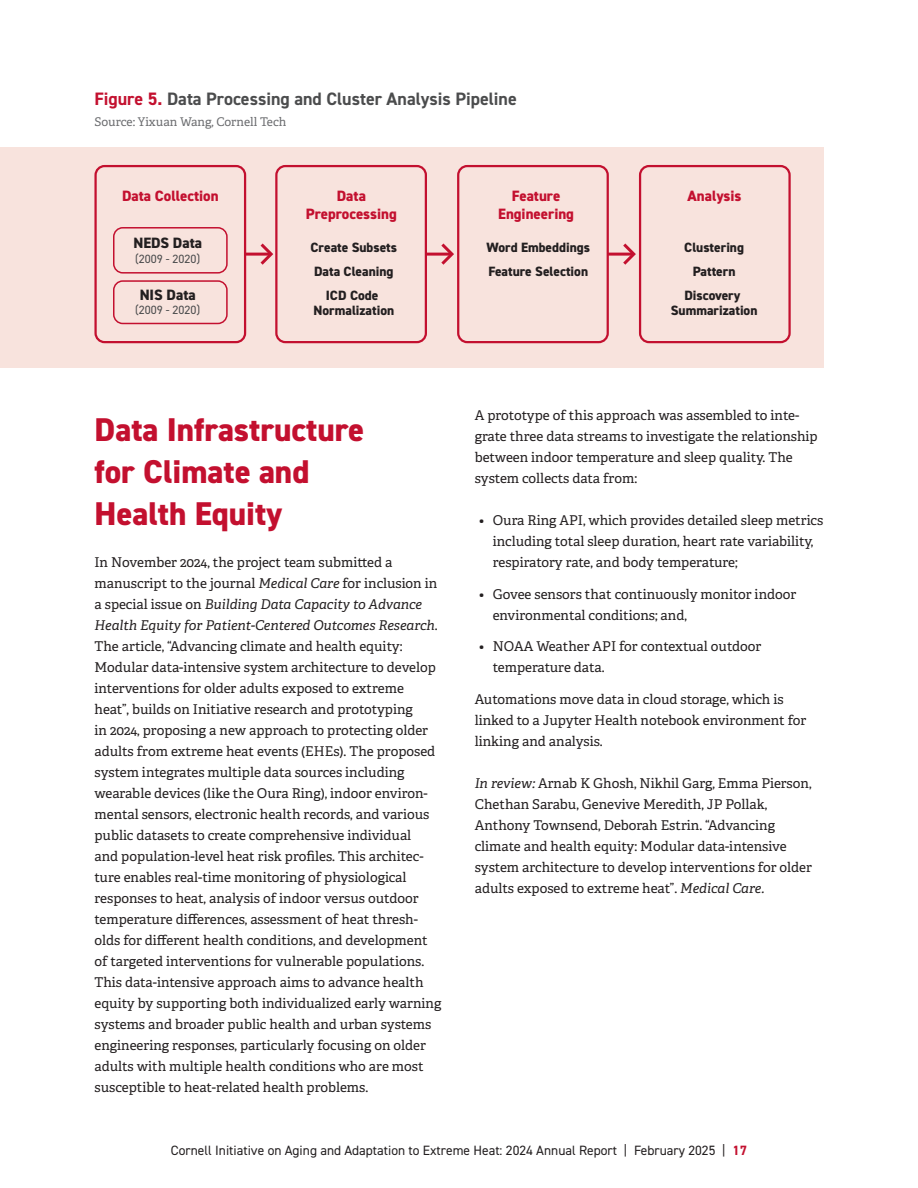
<style>
.page{position:relative;width:918px;height:1188px;background:#fff}
.page>*{position:absolute;margin:0;border:0;box-sizing:border-box;transform-origin:0 0}
.t1{font:800 33px/42px "DIN2014";color:#c3102f}
.FIG_Title{font:700 18px "DIN2014";color:#4b4c4d}
.t2{font:800 15px/18px "DIN2014";color:#c3102f;text-align:center}
.t3{font:800 15px "DIN2014";color:#231f20}
.BODY{font:13.5px/21px "Adelle";color:#231f20}
.t4{font:800 13.5px/24px "DIN2014";color:#231f20;text-align:center}
.t5{font:13.5px "DIN2014";color:#231f20}
.FIG_Source_Credit{font:12px "Adelle";color:#6c6d70}
.t6{font:12px "DIN2014";color:#4b4c4d}
.s1{color:#c3102f}
.s2{font-style:italic}
.s3{font-weight:700;color:#c3102f}
</style>
<div class="page">
<div style="left:0;top:147px;width:824px;height:221px;background:#f8e3dd"></div>
<div style="left:94px;top:165px;width:152px;height:178px;border:2px solid #c3102f;border-radius:9px"></div>
<div style="left:113px;top:227px;width:115px;height:47px;border:2px solid #c3102f;border-radius:9px"></div>
<div style="left:275px;top:165px;width:152px;height:178px;border:2px solid #c3102f;border-radius:9px"></div>
<div style="left:457px;top:165px;width:152px;height:178px;border:2px solid #c3102f;border-radius:9px"></div>
<div style="left:639px;top:165px;width:152px;height:178px;border:2px solid #c3102f;border-radius:9px"></div>
<div style="left:113px;top:280px;width:115px;height:44px;border:2px solid #c3102f;border-radius:9px"></div>
<hr style="left:245px;top:253px;width:25px;height:3px;background:#c3102f">
<svg style="left:257px;top:243px;width:17px;height:22px"></svg>
<hr style="left:426px;top:253px;width:25px;height:3px;background:#c3102f">
<svg style="left:438px;top:243px;width:16px;height:22px"></svg>
<hr style="left:608px;top:253px;width:24px;height:3px;background:#c3102f">
<svg style="left:620px;top:243px;width:16px;height:22px"></svg>
<p class="FIG_Title" style="left:94px;top:87px;width:424px"><span class="s1">Figure 5.</span> Data Processing and Cluster Analysis Pipeline</p>
<p class="FIG_Source_Credit" style="left:94px;top:113px;width:193px">Source: Yixuan Wang, Cornell Tech</p>
<p class="t2" style="left:122px;top:187px;width:98px">Data Collection</p>
<p class="t3" style="left:133px;top:233px;width:70px">NEDS Data</p>
<p class="t6" style="left:135px;top:251px;width:67px">(2009 - 2020)</p>
<p class="t3" style="left:140px;top:285px;width:58px">NIS Data</p>
<p class="t6" style="left:135px;top:303px;width:67px">(2009 - 2020)</p>
<p class="t2" style="left:306px;top:187px;width:92px">Data<br>Preprocessing</p>
<p class="t2" style="left:498px;top:187px;width:77px">Feature<br>Engineering</p>
<p class="t2" style="left:688px;top:187px;width:55px">Analysis</p>
<p class="t4" style="left:311px;top:236px;width:88px">Create Subsets<br>Data Cleaning<br>ICD Code</p>
<p class="t4" style="left:313px;top:299px;width:82px">Normalization</p>
<p class="t4" style="left:486px;top:236px;width:105px;text-align:left">Word Embeddings<br>Feature Selection</p>
<p class="t4" style="left:684px;top:236px;width:61px">Clustering<br>Pattern<br>Discovery</p>
<p class="t4" style="left:671px;top:299px;width:88px">Summarization</p>
<h2 class="t1" style="left:94px;top:409px;width:271px">Data Infrastructure for Climate and<br>Health Equity</h2>
<p class="BODY" style="left:94px;top:551px;width:348px">In November 2024, the project team submitted a manuscript to the journal <span class="s2">Medical Care</span> for inclusion in a special issue on <span class="s2">Building Data Capacity to Advance Health Equity for Patient-Centered Outcomes Research</span>.<br>The article, “Advancing climate and health equity:<br>Modular data-intensive system architecture to develop interventions for older adults exposed to extreme heat”, builds on Initiative research and prototyping<br>in 2024, proposing a new approach to protecting older adults from extreme heat events (EHEs). The proposed system integrates multiple data sources including wearable devices (like the Oura Ring), indoor environ&shy;mental sensors, electronic health records, and various public datasets to create comprehensive individual<br>and population-level heat risk profiles. This architec&shy;ture enables real-time monitoring of physiological responses to heat, analysis of indoor versus outdoor temperature differences, assessment of heat thresh&shy;olds for different health conditions, and development of targeted interventions for vulnerable populations.<br>This data-intensive approach aims to advance health equity by supporting both individualized early warning systems and broader public health and urban systems engineering responses, particularly focusing on older adults with multiple health conditions who are most susceptible to heat-related health problems.</p>
<p class="BODY" style="left:475px;top:404px;width:345px">A prototype of this approach was assembled to inte&shy;grate three data streams to investigate the relationship between indoor temperature and sleep quality. The system collects data from:</p>
<p class="BODY" style="left:493px;top:509px;width:332px;text-indent:-14px">• Oura Ring API, which provides detailed sleep metrics including total sleep duration, heart rate variability, respiratory rate, and body temperature;</p>
<p class="BODY" style="left:493px;top:583px;width:305px;text-indent:-14px">• Govee sensors that continuously monitor indoor environmental conditions; and,</p>
<p class="BODY" style="left:493px;top:635px;width:270px;text-indent:-14px">• NOAA Weather API for contextual outdoor temperature data.</p>
<p class="BODY" style="left:475px;top:688px;width:333px">Automations move data in cloud storage, which is linked to a Jupyter Health notebook environment for linking and analysis.</p>
<p class="BODY" style="left:475px;top:772px;width:339px"><span class="s2">In review:</span> Arnab K Ghosh, Nikhil Garg, Emma Pierson, Chethan Sarabu, Genevive Meredith, JP Pollak, Anthony Townsend, Deborah Estrin. “Advancing climate and health equity: Modular data-intensive system architecture to develop interventions for older adults exposed to extreme heat”. <span class="s2">Medical Care.</span></p>
<p class="t5" style="left:171px;top:1142px;width:578px">Cornell Initiative on Aging and Adaptation to Extreme Heat: 2024 Annual Report | February 2025 | <span class="s3">17</span></p>
</div>
